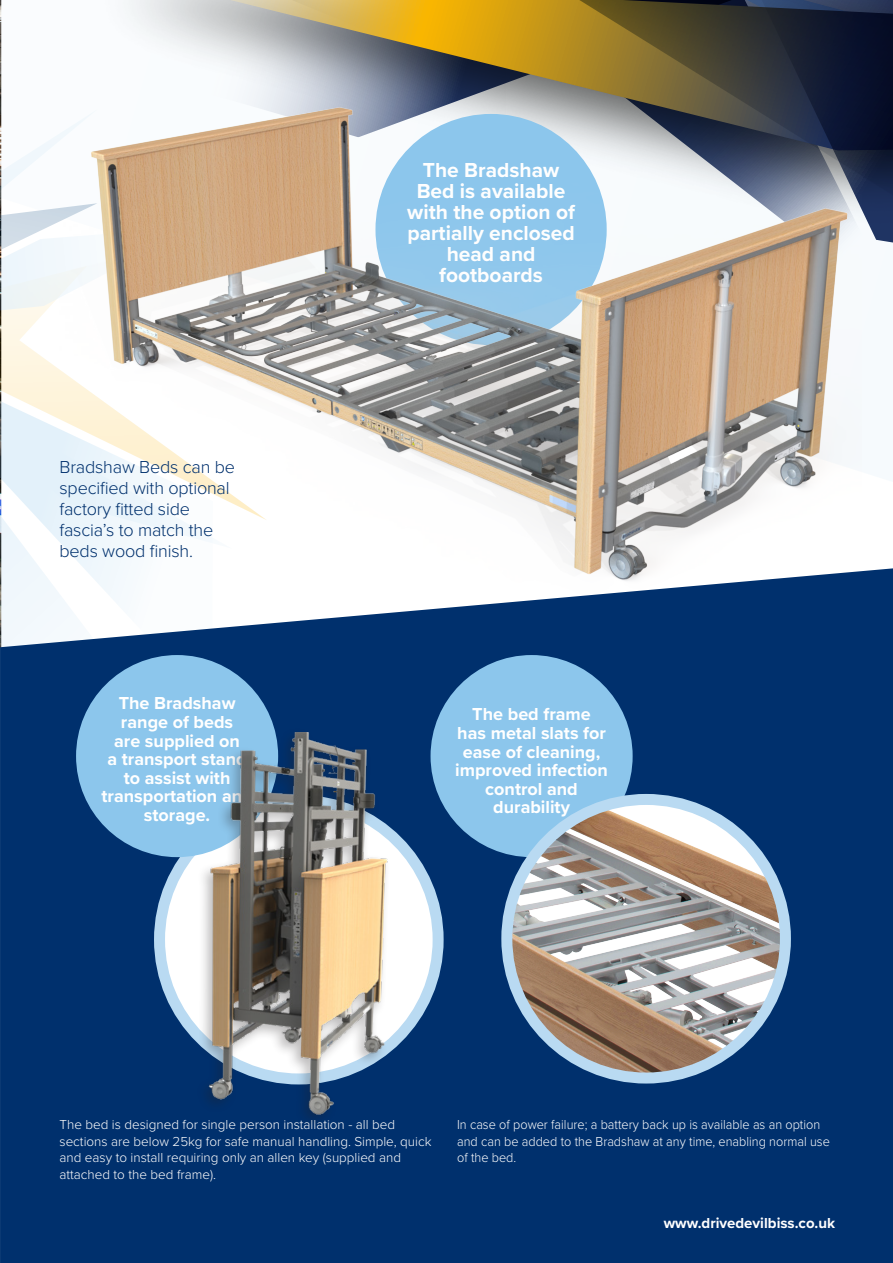
<style>
.page{position:relative;width:893px;height:1263px;background:#fff}
.page>*{position:absolute;margin:0;border:0;box-sizing:border-box;transform-origin:0 0}
.t1{font:700 21px/21px "Proxima Nova";color:#fff;text-align:center}
.t2{font:700 18px/18.6px "Proxima Nova";color:#fff;text-align:center}
.Intro_para{font:300 18px/21px "Proxima Nova";letter-spacing:-.01em;color:#00306d}
.t3{font:700 15px "Proxima Nova";color:#fff}
.Body_copy{font:300 13.5px/16.5px "Proxima Nova";color:#fff}
.Body_copy-2{font:300 13.5px/16.5px "Proxima Nova";color:#fff;scale:.94 1}
</style>
<div class="page">
<svg style="left:0;top:0;width:60px;height:549px"></svg>
<img style="left:35px;top:0;width:195px;height:293px">
<svg style="left:230px;top:0;width:277px;height:68px"></svg>
<svg style="left:507px;top:0;width:386px;height:243px"></svg>
<div style="left:0;top:568px;width:893px;height:695px;background:#00306d"></div>
<svg style="left:160px;top:800px;width:278px;height:279px"></svg>
<div style="left:154px;top:795px;width:290px;height:289px;border:11px solid #b9daf2;border-radius:50%"></div>
<div style="left:76px;top:655px;width:202px;height:202px;background:#8cc6ec;border-radius:50%"></div>
<div style="left:431px;top:655px;width:202px;height:202px;background:#8cc6ec;border-radius:50%"></div>
<div style="left:195px;top:728px;width:196px;height:401px;background:#231f20;opacity:.3"></div>
<img style="left:201px;top:732px;width:196px;height:382px">
<img style="left:507px;top:807px;width:278px;height:271px">
<div style="left:501px;top:794px;width:290px;height:289px;border:11px solid #b9daf2;border-radius:50%"></div>
<img style="left:60px;top:68px;width:801px;height:566px">
<p class="Intro_para" style="left:60px;top:456px;width:177px">Bradshaw Beds can be specified with optional factory fitted side fascia’s to match the beds wood finish.</p>
<p class="t1" style="left:407px;top:159px;width:169px">The Bradshaw<br>Bed is available with the option of partially enclosed head and footboards</p>
<p class="t2" style="left:101px;top:694px;width:153px">The Bradshaw range of beds<br>are supplied on<br>a transport stand to assist with transportation and storage.</p>
<p class="t2" style="left:455px;top:705px;width:154px">The bed frame<br>has metal slats for ease of cleaning, improved infection control and durability</p>
<p class="Body_copy" style="left:60px;top:1115px;width:373px">The bed is designed for single person installation - all bed sections are below 25kg for safe manual handling. Simple, quick and easy to install requiring only an allen key (supplied and attached to the bed frame).</p>
<p class="Body_copy-2" style="left:457px;top:1115px;width:398px">In case of power failure; a battery back up is available as an option and can be added to the Bradshaw at any time, enabling normal use of the bed.</p>
<p class="t3" style="left:664px;top:1212px;width:173px">www.drivedevilbiss.co.uk</p>
</div>
